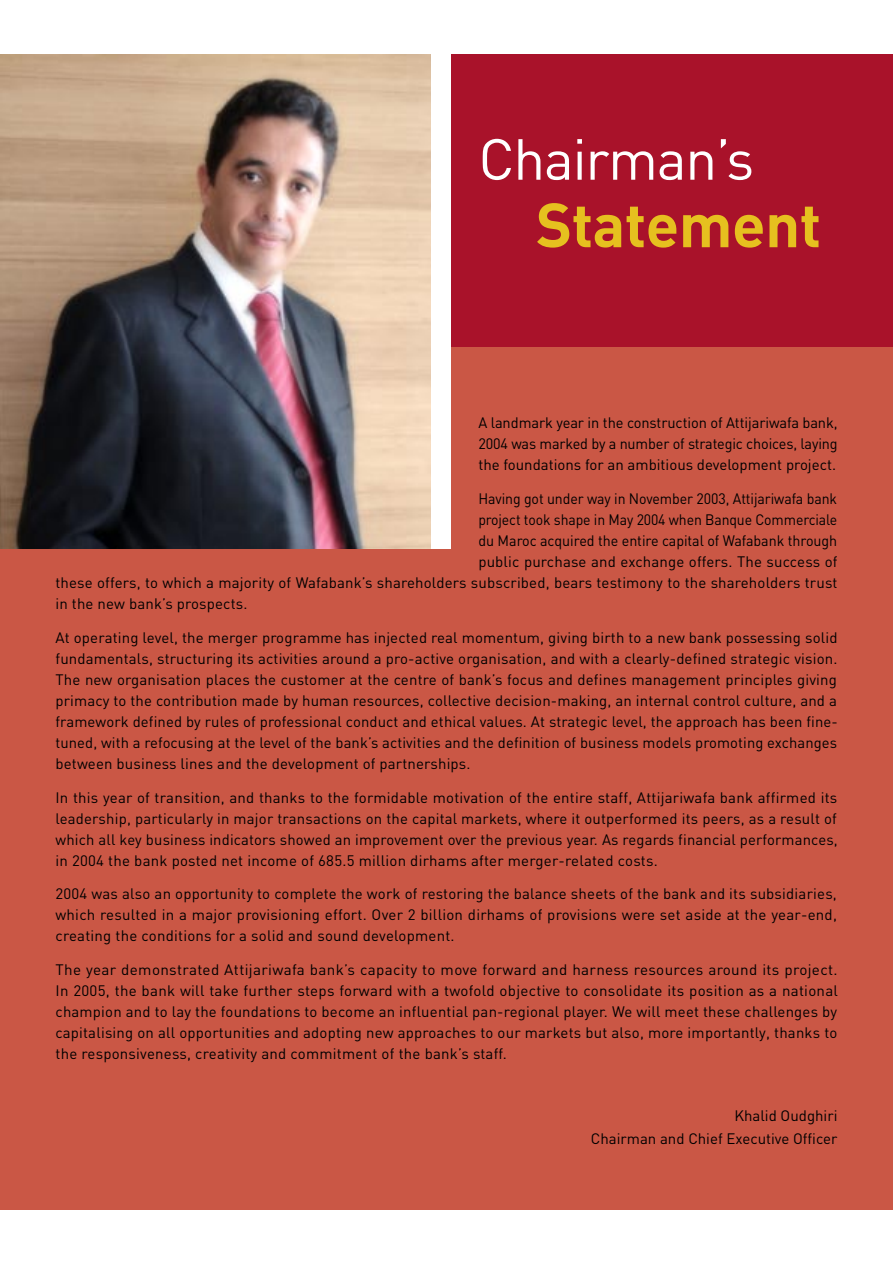
<style>
.page{position:relative;width:893px;height:1263px;background:#fff}
.page>*{position:absolute;margin:0;border:0;box-sizing:border-box;transform-origin:0 0}
.t1{font:700 61.5px "DIN";letter-spacing:-.01em;color:#e6c01f}
.t2{font:57px "DIN";letter-spacing:-.025em;color:#fff}
.Normal_e{font:15px/21px "DIN";letter-spacing:.005em;color:#000;text-align:justify}
.Normal_e-2{font:15px "DIN";letter-spacing:.005em;color:#000;scale:.94 1}
.Normal_e-3{font:15px "DIN";letter-spacing:.005em;color:#000;scale:.95 1}
.Normal_e-4{font:15px "DIN";letter-spacing:.005em;color:#000;scale:.93 1}
</style>
<div class="page">
<div style="left:0;top:61px;width:893px;height:1148px;background:#ca5745"></div>
<img style="left:0;top:54px;width:431px;height:495px">
<div style="left:446px;top:54px;width:447px;height:293px;background:#a9122a"></div>
<div style="left:431px;top:54px;width:20px;height:495px;background:#fff"></div>
<p class="t2" style="left:478px;top:124px;width:277px">Chairman’s</p>
<p class="t1" style="left:536px;top:185px;width:287px">Statement</p>
<p class="Normal_e" style="left:478px;top:412px;width:361px">A landmark year in the construction of Attijariwafa bank, 2004 was marked by a number of strategic choices, laying the foundations for an ambitious development project.</p>
<p class="Normal_e-2" style="left:478px;top:489px;width:383px">Having got under way in November 2003, Attijariwafa bank</p>
<p class="Normal_e-4" style="left:478px;top:510px;width:387px">project took shape in May 2004 when Banque Commerciale</p>
<p class="Normal_e-3" style="left:478px;top:531px;width:379px">du Maroc acquired the entire capital of Wafabank through</p>
<p class="Normal_e" style="left:478px;top:551px;width:361px">public purchase and exchange offers. The success of</p>
<p class="Normal_e" style="left:56px;top:572px;width:783px">these offers, to which a majority of Wafabank’s shareholders subscribed, bears testimony to the shareholders trust</p>
<p class="Normal_e" style="left:56px;top:593px;width:194px">in the new bank’s prospects.</p>
<p class="Normal_e" style="left:56px;top:627px;width:784px">At operating level, the merger programme has injected real momentum, giving birth to a new bank possessing solid fundamentals, structuring its activities around a pro-active organisation, and with a clearly-defined strategic vision.<br>The new organisation places the customer at the centre of bank’s focus and defines management principles giving primacy to the contribution made by human resources, collective decision-making, an internal control culture, and a framework defined by rules of professional conduct and ethical values. At strategic level, the approach has been fine&shy;tuned, with a refocusing at the level of the bank’s activities and the definition of business models promoting exchanges between business lines and the development of partnerships.</p>
<p class="Normal_e" style="left:56px;top:786px;width:784px">In this year of transition, and thanks to the formidable motivation of the entire staff, Attijariwafa bank affirmed its leadership, particularly in major transactions on the capital markets, where it outperformed its peers, as a result of which all key business indicators showed an improvement over the previous year. As regards financial performances, in 2004 the bank posted net income of 685.5 million dirhams after merger-related costs.</p>
<p class="Normal_e" style="left:56px;top:883px;width:783px">2004 was also an opportunity to complete the work of restoring the balance sheets of the bank and its subsidiaries, which resulted in a major provisioning effort. Over 2 billion dirhams of provisions were set aside at the year-end, creating the conditions for a solid and sound development.</p>
<p class="Normal_e" style="left:56px;top:959px;width:784px">The year demonstrated Attijariwafa bank’s capacity to move forward and harness resources around its project.<br>In 2005, the bank will take further steps forward with a twofold objective to consolidate its position as a national champion and to lay the foundations to become an influential pan-regional player. We will meet these challenges by capitalising on all opportunities and adopting new approaches to our markets but also, more importantly, thanks to the responsiveness, creativity and commitment of the bank’s staff.</p>
<p class="Normal_e" style="left:734px;top:1104px;width:105px">Khalid Oudghiri</p>
<p class="Normal_e" style="left:591px;top:1128px;width:248px">Chairman and Chief Executive Officer</p>
</div>
